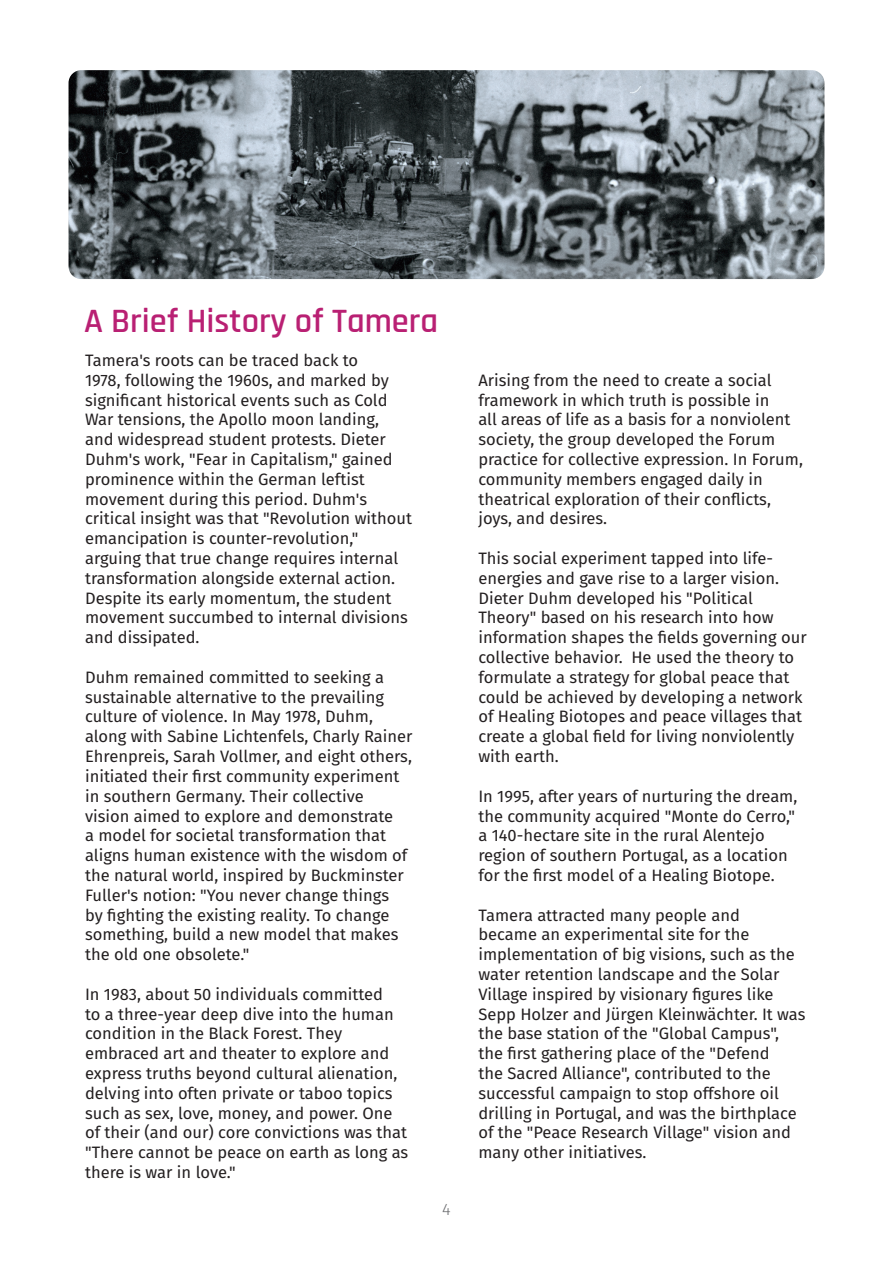
<style>
.page{position:relative;width:893px;height:1263px;background:#fff}
.page>*{position:absolute;margin:0;border:0;box-sizing:border-box;transform-origin:0 0}
.t1{font:600 34.5px "Rajdhani";color:#b92073}
.t2{font:16.5px/19.8px "Fira Sans";color:#231f20}
.t3{font:300 16.5px "Fira Sans";color:#6c6d70}
</style>
<div class="page">
<img style="left:69px;top:70px;width:755px;height:209px">
<p class="t1" style="left:84px;top:301px;width:355px">A Brief History of Tamera</p>
<p class="t2" style="left:85px;top:350px;width:328px">Tamera's roots can be traced back to<br>1978, following the 1960s, and marked by significant historical events such as Cold War tensions, the Apollo moon landing,<br>and widespread student protests. Dieter Duhm's work, "Fear in Capitalism," gained prominence within the German leftist movement during this period. Duhm's critical insight was that "Revolution without emancipation is counter-revolution," arguing that true change requires internal transformation alongside external action.<br>Despite its early momentum, the student movement succumbed to internal divisions and dissipated.</p>
<p class="t2" style="left:85px;top:667px;width:329px">Duhm remained committed to seeking a sustainable alternative to the prevailing culture of violence. In May 1978, Duhm, along with Sabine Lichtenfels, Charly Rainer Ehrenpreis, Sarah Vollmer, and eight others, initiated their first community experiment in southern Germany. Their collective<br>vision aimed to explore and demonstrate<br>a model for societal transformation that aligns human existence with the wisdom of the natural world, inspired by Buckminster Fuller's notion: "You never change things<br>by fighting the existing reality. To change something, build a new model that makes the old one obsolete."</p>
<p class="t2" style="left:85px;top:983px;width:325px">In 1983, about 50 individuals committed<br>to a three-year deep dive into the human condition in the Black Forest. They embraced art and theater to explore and express truths beyond cultural alienation, delving into often private or taboo topics such as sex, love, money, and power. One of their (and our) core convictions was that "There cannot be peace on earth as long as there is war in love."</p>
<p class="t3" style="left:442px;top:1197px;width:10px">4</p>
<p class="t2" style="left:478px;top:370px;width:326px">Arising from the need to create a social framework in which truth is possible in<br>all areas of life as a basis for a nonviolent society, the group developed the Forum practice for collective expression. In Forum, community members engaged daily in theatrical exploration of their conflicts, joys, and desires.</p>
<p class="t2" style="left:478px;top:548px;width:330px">This social experiment tapped into life&shy;energies and gave rise to a larger vision.<br>Dieter Duhm developed his "Political Theory" based on his research into how information shapes the fields governing our collective behavior. He used the theory to formulate a strategy for global peace that could be achieved by developing a network of Healing Biotopes and peace villages that create a global field for living nonviolently with earth.</p>
<p class="t2" style="left:478px;top:785px;width:320px">In 1995, after years of nurturing the dream, the community acquired "Monte do Cerro," a 140-hectare site in the rural Alentejo region of southern Portugal, as a location for the first model of a Healing Biotope.</p>
<p class="t2" style="left:478px;top:904px;width:329px">Tamera attracted many people and<br>became an experimental site for the implementation of big visions, such as the water retention landscape and the Solar Village inspired by visionary figures like Sepp Holzer and Jürgen Kleinwächter. It was the base station of the "Global Campus", the first gathering place of the "Defend<br>the Sacred Alliance", contributed to the successful campaign to stop offshore oil drilling in Portugal, and was the birthplace of the "Peace Research Village" vision and many other initiatives.</p>
</div>
